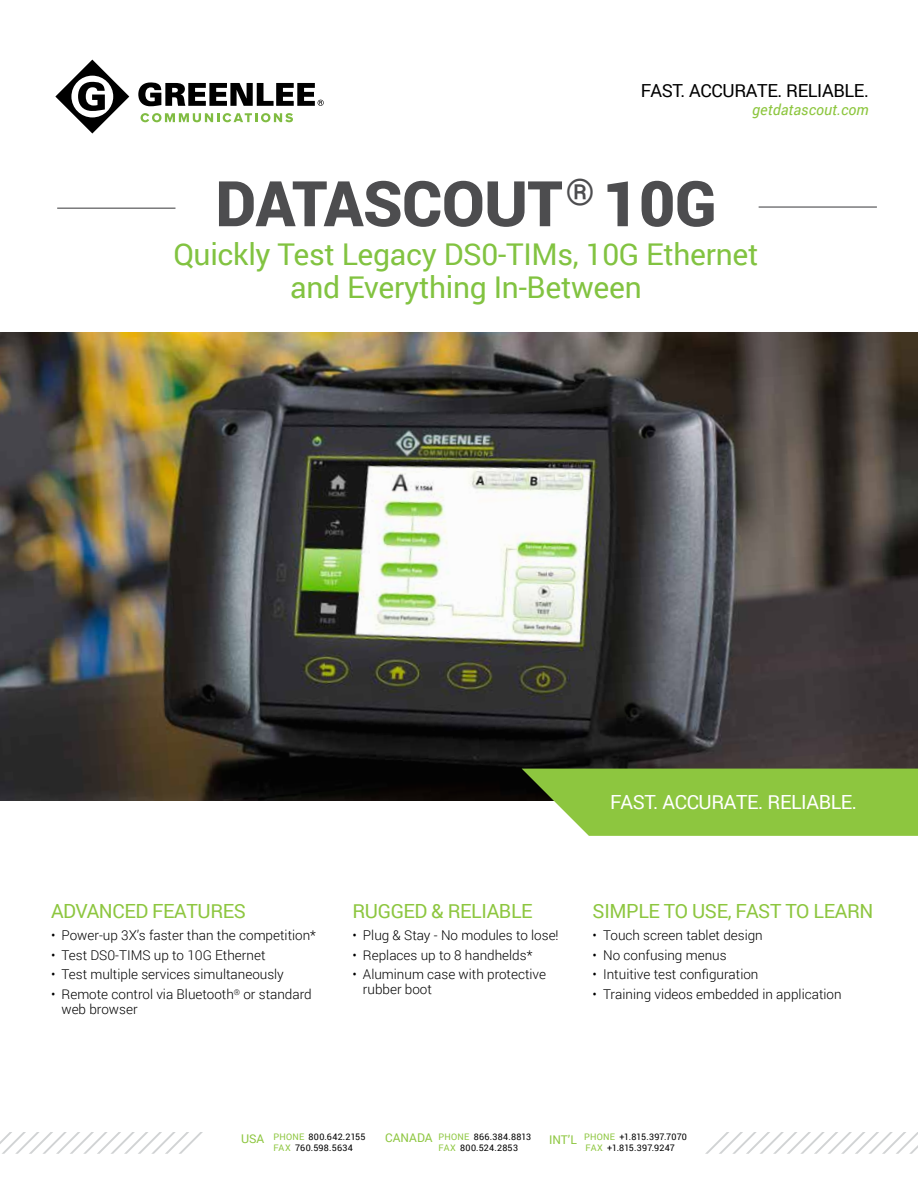
<style>
.page{position:relative;width:918px;height:1188px;background:#fff}
.page>*{position:absolute;margin:0;border:0;box-sizing:border-box;transform-origin:0 0}
.t1{font:900 63px "Roboto";letter-spacing:-.01em;color:#4d4d4f}
.t2{font:30px/33px "Roboto";letter-spacing:-.01em;color:#82c341;text-align:center}
.t3{font:19.5px "Roboto";letter-spacing:-.02em;color:#8dc63f}
.t4{font:19.5px "Roboto";letter-spacing:-.02em;color:#fff}
.t5{font:18px "Roboto";letter-spacing:-.02em;color:#000}
.t6{font:italic 15px "Roboto";color:#8dc63f}
.t7{font:300 13.5px/15px "Roboto";color:#000}
.t8{font:12px "Roboto";color:#8dc63f}
.t9{font:9px "Roboto";letter-spacing:.02em;color:#000}
.s1{color:#8dc63f}
</style>
<div class="page">
<img style="left:0;top:332px;width:918px;height:469px">
<hr style="left:759px;top:206px;width:118px;height:2px;background:#4d4d4f">
<hr style="left:57px;top:208px;width:118px;height:1px;background:#4d4d4f">
<svg style="left:0;top:1132px;width:203px;height:22px"></svg>
<svg style="left:55px;top:60px;width:74px;height:74px"></svg>
<svg style="left:138px;top:82px;width:186px;height:24px"></svg>
<svg style="left:141px;top:113px;width:152px;height:9px"></svg>
<svg style="left:705px;top:1132px;width:213px;height:22px"></svg>
<svg style="left:522px;top:769px;width:396px;height:67px;background:#91c54b"></svg>
<h3 class="t5" style="left:641px;top:78px;width:229px">FAST. ACCURATE. RELIABLE.</h3>
<p class="t6" style="left:752px;top:99px;width:118px">getdatascout.com</p>
<h1 class="t1" style="left:215px;top:159px;width:503px">DATASCOUT<sup>®</sup> 10G</h1>
<h2 class="t2" style="left:173px;top:237px;width:587px">Quickly Test Legacy DS0-TIMs, 10G Ethernet and Everything In-Between</h2>
<h3 class="t4" style="left:610px;top:788px;width:248px">FAST. ACCURATE. RELIABLE.</h3>
<h3 class="t3" style="left:51px;top:897px;width:197px">ADVANCED FEATURES</h3>
<p class="t7" style="left:51px;top:928px;width:266px">• Power-up 3X’s faster than the competition*</p>
<p class="t7" style="left:51px;top:947px;width:216px">• Test DS0-TIMS up to 10G Ethernet</p>
<p class="t7" style="left:51px;top:967px;width:234px">• Test multiple services simultaneously</p>
<p class="t7" style="left:61px;top:986px;width:252px;text-indent:-10px">• Remote control via Bluetooth<sup>®</sup> or standard web browser</p>
<h3 class="t3" style="left:352px;top:897px;width:182px">RUGGED &amp; RELIABLE</h3>
<p class="t7" style="left:352px;top:928px;width:208px">• Plug &amp; Stay - No modules to lose!</p>
<p class="t7" style="left:352px;top:947px;width:181px">• Replaces up to 8 handhelds*</p>
<p class="t7" style="left:363px;top:967px;width:185px;text-indent:-11px">• Aluminum case with protective rubber boot</p>
<h3 class="t3" style="left:593px;top:897px;width:282px">SIMPLE TO USE, FAST TO LEARN</h3>
<p class="t7" style="left:593px;top:928px;width:172px">• Touch screen tablet design</p>
<p class="t7" style="left:593px;top:947px;width:135px">• No confusing menus</p>
<p class="t7" style="left:593px;top:967px;width:167px">• Intuitive test configuration</p>
<p class="t7" style="left:593px;top:986px;width:250px">• Training videos embedded in application</p>
<p class="t8" style="left:241px;top:1131px;width:25px">USA</p>
<p class="t8" style="left:385px;top:1129px;width:49px">CANADA</p>
<p class="t8" style="left:549px;top:1131px;width:29px">INT’L</p>
<p class="t9" style="left:273px;top:1141px;width:81px"><span class="s1">FAX</span> 760.598.5634</p>
<p class="t9" style="left:439px;top:1141px;width:81px"><span class="s1">FAX</span> 800.524.2853</p>
<p class="t9" style="left:586px;top:1141px;width:91px"><span class="s1">FAX</span> +1.815.397.9247</p>
<p class="t9" style="left:273px;top:1131px;width:94px"><span class="s1">PHONE</span> 800.642.2155</p>
<p class="t9" style="left:439px;top:1131px;width:94px"><span class="s1">PHONE</span> 866.384.8813</p>
<p class="t9" style="left:584px;top:1131px;width:104px"><span class="s1">PHONE</span> +1.815.397.7070</p>
</div>
